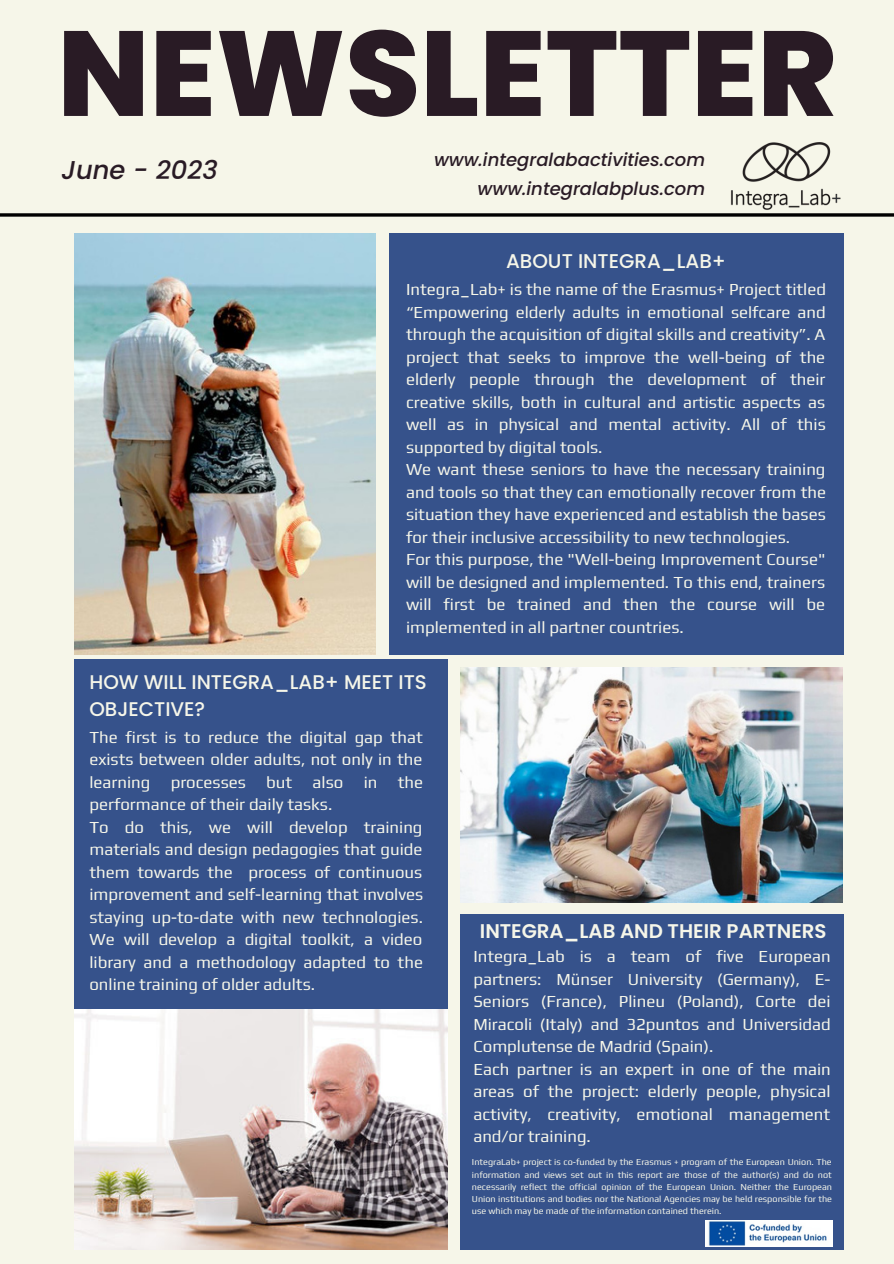
<style>
.page{position:relative;width:894px;height:1264px;background:#fff}
.page>*{position:absolute;margin:0;border:0;box-sizing:border-box;transform-origin:0 0}
.t1{font:800 120.45px "Poppins";color:#291b25}
.t2{font:italic 500 25.8px "Poppins";color:#291b25}
.t3{font:500 19.8px/27px "Poppins";color:#f6f6e9}
.t4{font:600 19.8px "Poppins";color:#f6f6e9}
.t5{font:italic 500 18px "Poppins";color:#291b25}
.t6{font:16.8px/22.5px "Play";color:#f6f6e9;text-align:justify}
.t7{font:9px/12.1px "Play";color:#f6f6e9;text-align:justify}
</style>
<div class="page">
<div style="left:0;top:0;width:893px;height:1263px;background:#f6f6e9"></div>
<div style="left:74px;top:659px;width:373px;height:495px;background:#36528b"></div>
<img style="left:74px;top:233px;width:301px;height:422px">
<div style="left:460px;top:914px;width:383px;height:335px;background:#36528b"></div>
<div style="left:389px;top:233px;width:454px;height:421px;background:#36528b"></div>
<img style="left:460px;top:668px;width:381px;height:234px">
<img style="left:74px;top:1009px;width:373px;height:240px">
<svg style="left:0;top:213px;width:893px;height:4px;background:#252523"></svg>
<img style="left:730px;top:142px;width:111px;height:68px">
<img style="left:705px;top:1220px;width:127px;height:26px">
<p class="t1" style="left:57px;top:-11px;width:780px">NEWSLETTER</p>
<p class="t2" style="left:62px;top:152px;width:158px">June - 2023</p>
<p class="t5" style="left:434px;top:147px;width:272px">www.integralabactivities.com</p>
<p class="t5" style="left:477px;top:176px;width:229px">www.integralabplus.com</p>
<p class="t3" style="left:506px;top:247px;width:221px">ABOUT INTEGRA_LAB+</p>
<p class="t6" style="left:406px;top:278px;width:421px">Integra_Lab+ is the name of the Erasmus+ Project titled “Empowering elderly adults in emotional selfcare and through the acquisition of digital skills and creativity”. A project that seeks to improve the well-being of the elderly people through the development of their creative skills, both in cultural and artistic aspects as well as in physical and mental activity. All of this supported by digital tools.</p>
<p class="t6" style="left:406px;top:458px;width:421px">We want these seniors to have the necessary training and tools so that they can emotionally recover from the situation they have experienced and establish the bases for their inclusive accessibility to new technologies.</p>
<p class="t6" style="left:406px;top:548px;width:421px">For this purpose, the "Well-being Improvement Course" will be designed and implemented. To this end, trainers will first be trained and then the course will be implemented in all partner countries.</p>
<p class="t3" style="left:89px;top:668px;width:339px">HOW WILL INTEGRA_LAB+ MEET ITS<br>OBJECTIVE?</p>
<p class="t6" style="left:89px;top:725px;width:335px">The first is to reduce the digital gap that exists between older adults, not only in the learning processes but also in the performance of their daily tasks.</p>
<p class="t6" style="left:89px;top:815px;width:335px">To do this, we will develop training materials and design pedagogies that guide them towards the process of continuous improvement and self-learning that involves staying up-to-date with new technologies.<br>We will develop a digital toolkit, a video library and a methodology adapted to the online training of older adults.</p>
<p class="t4" style="left:479px;top:917px;width:348px">INTEGRA_LAB AND THEIR PARTNERS</p>
<p class="t6" style="left:473px;top:944px;width:359px">Integra_Lab is a team of five European partners: Münser University (Germany), E-Seniors (France), Plineu (Poland), Corte dei Miracoli (Italy) and 32puntos and Universidad Complutense de Madrid (Spain).</p>
<p class="t6" style="left:473px;top:1057px;width:359px">Each partner is an expert in one of the main areas of the project: elderly people, physical activity, creativity, emotional management and/or training.</p>
<p class="t7" style="left:472px;top:1156px;width:361px">IntegraLab+ project is co-funded by the Erasmus + program of the European Union. The information and views set out in this report are those of the author(s) and do not necessarily reflect the official opinion of the European Union. Neither the European Union institutions and bodies nor the National Agencies may be held responsible for the use which may be made of the information contained therein.</p>
</div>
